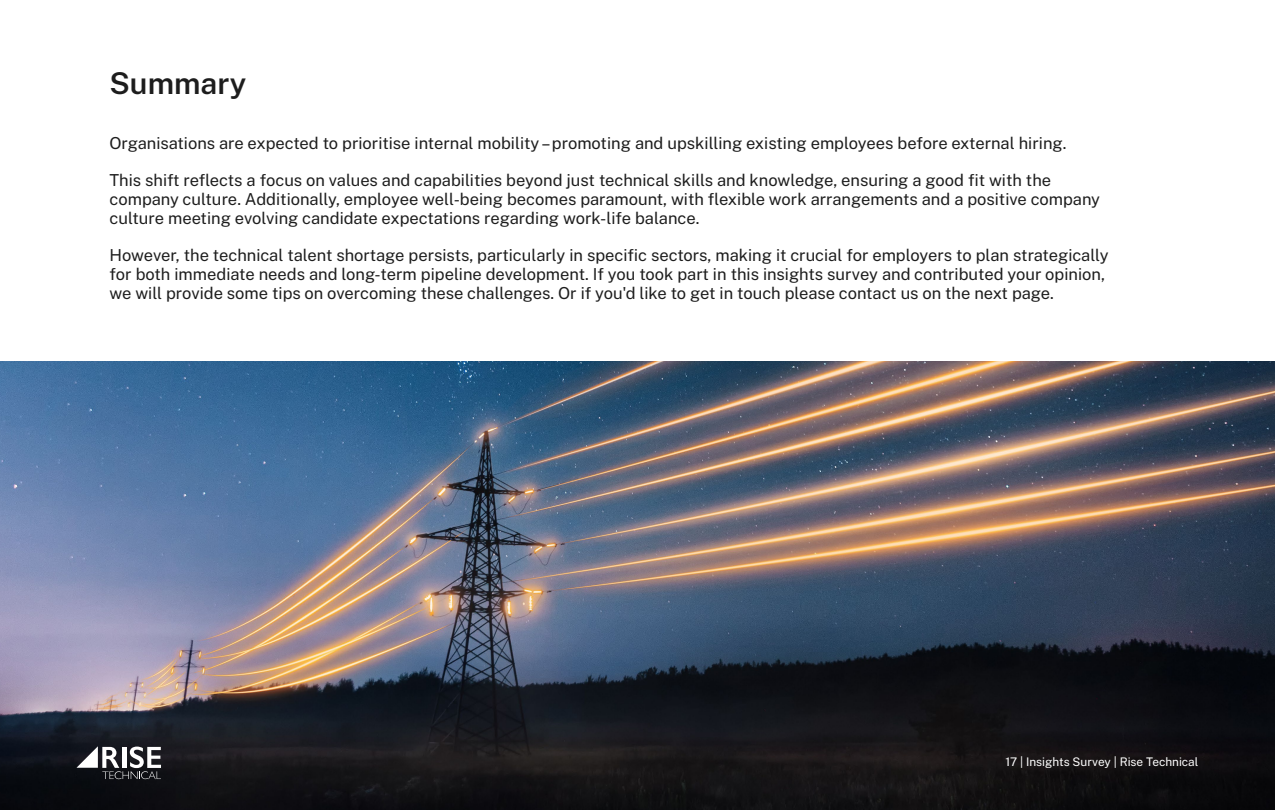
<style>
.page{position:relative;width:1275px;height:810px;background:#fff}
.page>*{position:absolute;margin:0;border:0;box-sizing:border-box;transform-origin:0 0}
.t1{font:600 30px "Public Sans";color:#1d1d1d}
.t2{font:16.5px/18.8px "Public Sans";color:#1d1d1d}
.t3{font:11.85px "Public Sans";color:#fff}
</style>
<div class="page">
<img style="left:0;top:362px;width:1275px;height:448px">
<svg style="left:77px;top:746px;width:84px;height:33px"></svg>
<h1 class="t1" style="left:110px;top:63px;width:138px">Summary</h1>
<p class="t2" style="left:110px;top:133px;width:959px">Organisations are expected to prioritise internal mobility – promoting and upskilling existing employees before external hiring.</p>
<p class="t2" style="left:110px;top:170px;width:992px">This shift reflects a focus on values and capabilities beyond just technical skills and knowledge, ensuring a good fit with the company culture. Additionally, employee well-being becomes paramount, with flexible work arrangements and a positive company culture meeting evolving candidate expectations regarding work-life balance.</p>
<p class="t2" style="left:110px;top:245px;width:1001px">However, the technical talent shortage persists, particularly in specific sectors, making it crucial for employers to plan strategically for both immediate needs and long-term pipeline development. If you took part in this insights survey and contributed your opinion, we will provide some tips on overcoming these challenges. Or if you'd like to get in touch please contact us on the next page.</p>
<p class="t3" style="left:1005px;top:754px;width:195px">17 | Insights Survey | Rise Technical</p>
</div>
